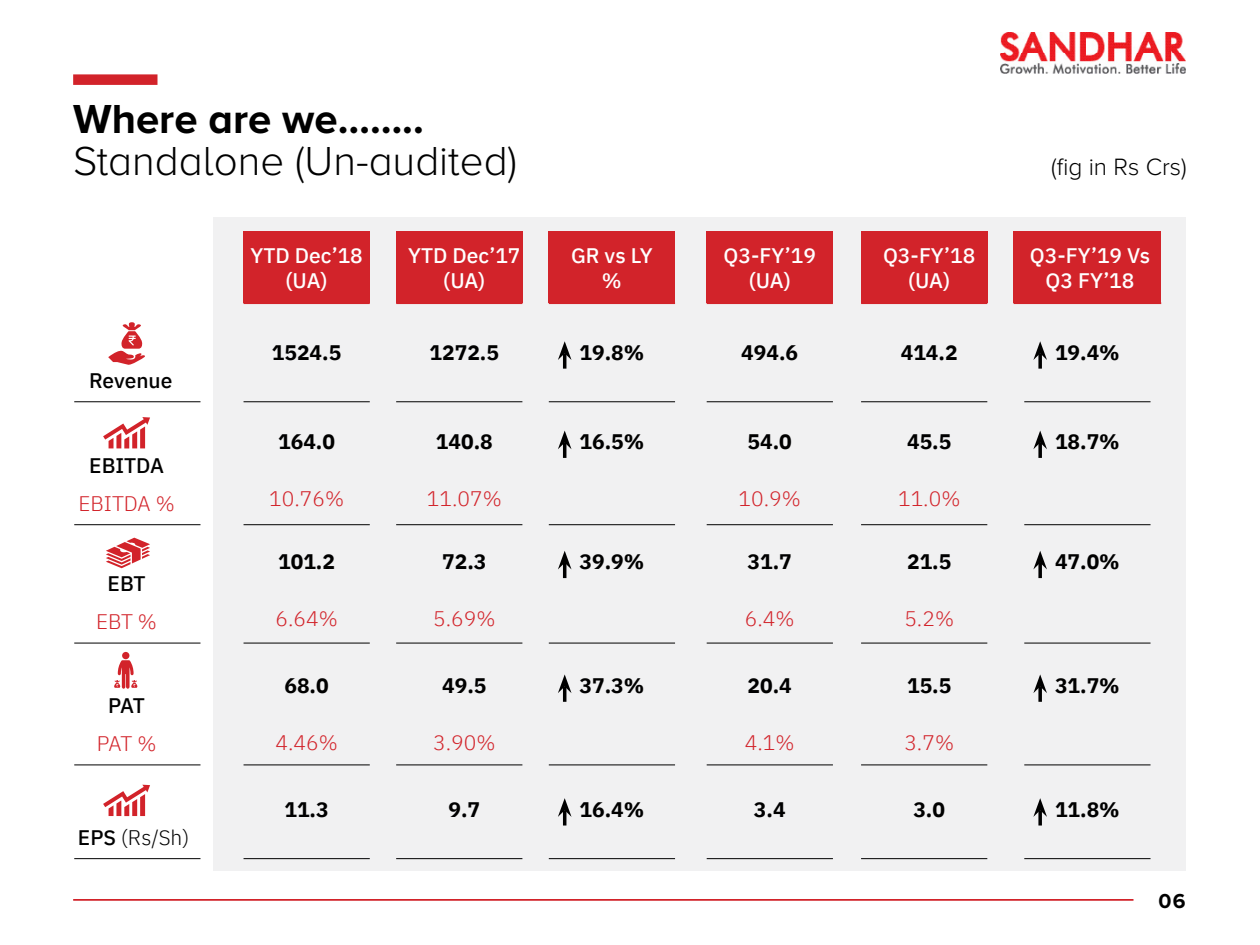
<style>
.page{position:relative;width:1260px;height:945px;background:#fff}
.page>*{position:absolute;margin:0;border:0;box-sizing:border-box;transform-origin:0 0}
.t1{font:300 42px "Proxima Nova A";color:#000}
.t2{font:700 42px "Proxima Nova A";color:#000}
.t3{font:300 24.5px "Proxima Nova A";color:#000}
.t4{font:700 21px "IBM Plex Sans";color:#000}
.t5{font:500 21px/25.2px "IBM Plex Sans";color:#fff;text-align:center}
.t6{font:300 21px "IBM Plex Sans";color:#d2232a}
.t7{font:500 21px "IBM Plex Sans";letter-spacing:-.005em;color:#000}
.t8{font:300 21px "IBM Plex Sans";color:#000}
.t9{font:700 21px "Proxima Nova A";color:#000}
.s1{font-weight:500}
</style>
<div class="page">
<div style="left:73px;top:74px;width:85px;height:11px;background:#d2232a"></div>
<svg style="left:108px;top:322px;width:37px;height:43px"></svg>
<svg style="left:103px;top:417px;width:47px;height:31px"></svg>
<svg style="left:103px;top:785px;width:47px;height:31px"></svg>
<svg style="left:106px;top:538px;width:44px;height:30px"></svg>
<div style="left:122px;top:652px;width:7px;height:7px;background:#d2232a;border-radius:50%"></div>
<svg style="left:114px;top:660px;width:23px;height:29px"></svg>
<div style="left:213px;top:217px;width:973px;height:654px;background:#f1f1f2"></div>
<div style="left:244px;top:231px;width:126px;height:71px;background:#d2232a"></div>
<hr style="left:244px;top:302px;width:126px;height:2px;background:#d2232a">
<hr style="left:244px;top:401px;width:126px;height:1px;background:#000">
<hr style="left:244px;top:858px;width:126px;height:1px;background:#000">
<hr style="left:244px;top:524px;width:126px;height:1px;background:#000">
<hr style="left:244px;top:643px;width:126px;height:1px;background:#000">
<hr style="left:244px;top:765px;width:126px;height:1px;background:#000">
<hr style="left:74px;top:401px;width:126px;height:1px;background:#000">
<hr style="left:74px;top:858px;width:126px;height:1px;background:#000">
<hr style="left:74px;top:524px;width:126px;height:1px;background:#000">
<hr style="left:74px;top:643px;width:126px;height:1px;background:#000">
<hr style="left:74px;top:764px;width:126px;height:1px;background:#000">
<div style="left:396px;top:231px;width:126px;height:71px;background:#d2232a"></div>
<hr style="left:396px;top:302px;width:126px;height:2px;background:#d2232a">
<hr style="left:396px;top:401px;width:126px;height:1px;background:#000">
<hr style="left:396px;top:858px;width:126px;height:1px;background:#000">
<hr style="left:396px;top:524px;width:126px;height:1px;background:#000">
<hr style="left:396px;top:643px;width:126px;height:1px;background:#000">
<hr style="left:396px;top:765px;width:126px;height:1px;background:#000">
<div style="left:549px;top:231px;width:126px;height:71px;background:#d2232a"></div>
<hr style="left:549px;top:302px;width:126px;height:2px;background:#d2232a">
<hr style="left:549px;top:401px;width:126px;height:1px;background:#000">
<hr style="left:549px;top:858px;width:126px;height:1px;background:#000">
<hr style="left:549px;top:524px;width:126px;height:1px;background:#000">
<hr style="left:549px;top:643px;width:126px;height:1px;background:#000">
<hr style="left:549px;top:765px;width:126px;height:1px;background:#000">
<hr style="left:563px;top:353px;width:3px;height:16px;background:#000">
<svg style="left:558px;top:341px;width:14px;height:19px"></svg>
<hr style="left:563px;top:443px;width:3px;height:15px;background:#000">
<svg style="left:558px;top:431px;width:14px;height:18px"></svg>
<hr style="left:563px;top:563px;width:3px;height:15px;background:#000">
<svg style="left:558px;top:551px;width:14px;height:18px"></svg>
<hr style="left:563px;top:687px;width:3px;height:15px;background:#000">
<svg style="left:558px;top:674px;width:14px;height:19px"></svg>
<hr style="left:563px;top:810px;width:3px;height:16px;background:#000">
<svg style="left:558px;top:798px;width:14px;height:19px"></svg>
<div style="left:707px;top:231px;width:126px;height:71px;background:#d2232a"></div>
<hr style="left:707px;top:302px;width:126px;height:2px;background:#d2232a">
<hr style="left:707px;top:401px;width:126px;height:1px;background:#000">
<hr style="left:707px;top:858px;width:126px;height:1px;background:#000">
<hr style="left:707px;top:524px;width:126px;height:1px;background:#000">
<hr style="left:707px;top:643px;width:126px;height:1px;background:#000">
<hr style="left:707px;top:765px;width:126px;height:1px;background:#000">
<div style="left:861px;top:231px;width:126px;height:71px;background:#d2232a"></div>
<hr style="left:861px;top:302px;width:126px;height:2px;background:#d2232a">
<hr style="left:861px;top:401px;width:126px;height:1px;background:#000">
<hr style="left:861px;top:858px;width:126px;height:1px;background:#000">
<hr style="left:861px;top:524px;width:126px;height:1px;background:#000">
<hr style="left:861px;top:643px;width:126px;height:1px;background:#000">
<hr style="left:861px;top:765px;width:126px;height:1px;background:#000">
<div style="left:1014px;top:231px;width:147px;height:71px;background:#d2232a"></div>
<hr style="left:1014px;top:302px;width:147px;height:2px;background:#d2232a">
<hr style="left:1024px;top:401px;width:127px;height:1px;background:#000">
<hr style="left:1024px;top:858px;width:127px;height:1px;background:#000">
<hr style="left:1024px;top:524px;width:127px;height:1px;background:#000">
<hr style="left:1024px;top:643px;width:127px;height:1px;background:#000">
<hr style="left:1024px;top:765px;width:127px;height:1px;background:#000">
<svg style="left:1038px;top:360px;width:4px;height:9px"></svg>
<svg style="left:1033px;top:341px;width:14px;height:19px"></svg>
<svg style="left:1038px;top:449px;width:4px;height:9px"></svg>
<svg style="left:1033px;top:431px;width:14px;height:18px"></svg>
<svg style="left:1038px;top:569px;width:4px;height:9px"></svg>
<svg style="left:1033px;top:551px;width:14px;height:18px"></svg>
<svg style="left:1038px;top:693px;width:4px;height:9px"></svg>
<svg style="left:1033px;top:674px;width:14px;height:19px"></svg>
<svg style="left:1038px;top:817px;width:4px;height:9px"></svg>
<svg style="left:1033px;top:798px;width:14px;height:19px"></svg>
<img style="left:1001px;top:33px;width:185px;height:40px">
<hr style="left:73px;top:899px;width:1061px;height:2px;background:#d2232a">
<h1 class="t2" style="left:73px;top:96px;width:352px">Where are we……..</h1>
<h1 class="t1" style="left:73px;top:138px;width:446px">Standalone (Un-audited)</h1>
<p class="t3" style="left:1051px;top:154px;width:137px">(fig in Rs Crs)</p>
<p class="t7" style="left:89px;top:364px;width:85px">Revenue</p>
<p class="t7" style="left:89px;top:449px;width:76px">EBITDA</p>
<p class="t6" style="left:78px;top:487px;width:98px">EBITDA %</p>
<p class="t7" style="left:108px;top:567px;width:39px">EBT</p>
<p class="t6" style="left:96px;top:606px;width:62px">EBT %</p>
<p class="t7" style="left:108px;top:689px;width:38px">PAT</p>
<p class="t6" style="left:97px;top:727px;width:61px">PAT %</p>
<p class="t8" style="left:78px;top:821px;width:113px"><span class="s1">EPS</span> (Rs/Sh)</p>
<p class="t5" style="left:250px;top:241px;width:114px">YTD Dec’18 (UA)</p>
<p class="t5" style="left:408px;top:241px;width:114px">YTD Dec’17 (UA)</p>
<p class="t5" style="left:571px;top:241px;width:83px">GR vs LY %</p>
<p class="t4" style="left:272px;top:336px;width:71px">1524.5</p>
<p class="t4" style="left:430px;top:336px;width:71px">1272.5</p>
<p class="t4" style="left:580px;top:336px;width:66px">19.8%</p>
<p class="t4" style="left:278px;top:425px;width:58px">164.0</p>
<p class="t4" style="left:436px;top:425px;width:58px">140.8</p>
<p class="t4" style="left:580px;top:425px;width:66px">16.5%</p>
<p class="t6" style="left:269px;top:483px;width:76px">10.76%</p>
<p class="t6" style="left:427px;top:483px;width:76px">11.07%</p>
<p class="t4" style="left:278px;top:545px;width:58px">101.2</p>
<p class="t4" style="left:442px;top:545px;width:46px">72.3</p>
<p class="t4" style="left:580px;top:545px;width:66px">39.9%</p>
<p class="t6" style="left:275px;top:603px;width:64px">6.64%</p>
<p class="t6" style="left:433px;top:603px;width:64px">5.69%</p>
<p class="t4" style="left:284px;top:669px;width:46px">68.0</p>
<p class="t4" style="left:442px;top:669px;width:46px">49.5</p>
<p class="t4" style="left:580px;top:669px;width:66px">37.3%</p>
<p class="t6" style="left:275px;top:727px;width:64px">4.46%</p>
<p class="t6" style="left:433px;top:727px;width:64px">3.90%</p>
<p class="t4" style="left:284px;top:793px;width:46px">11.3</p>
<p class="t4" style="left:448px;top:793px;width:33px">9.7</p>
<p class="t4" style="left:580px;top:793px;width:66px">16.4%</p>
<p class="t5" style="left:724px;top:241px;width:94px">Q3-FY’19 (UA)</p>
<p class="t5" style="left:883px;top:241px;width:94px">Q3-FY’18 (UA)</p>
<p class="t5" style="left:1030px;top:241px;width:122px">Q3-FY’19 Vs<br>Q3 FY’18</p>
<p class="t4" style="left:741px;top:336px;width:58px">494.6</p>
<p class="t4" style="left:901px;top:336px;width:58px">414.2</p>
<p class="t4" style="left:1055px;top:336px;width:66px">19.4%</p>
<p class="t4" style="left:748px;top:425px;width:46px">54.0</p>
<p class="t4" style="left:907px;top:425px;width:46px">45.5</p>
<p class="t4" style="left:1055px;top:425px;width:66px">18.7%</p>
<p class="t6" style="left:739px;top:483px;width:64px">10.9%</p>
<p class="t6" style="left:898px;top:483px;width:64px">11.0%</p>
<p class="t4" style="left:748px;top:545px;width:46px">31.7</p>
<p class="t4" style="left:907px;top:545px;width:46px">21.5</p>
<p class="t4" style="left:1055px;top:545px;width:66px">47.0%</p>
<p class="t6" style="left:745px;top:603px;width:51px">6.4%</p>
<p class="t6" style="left:904px;top:603px;width:51px">5.2%</p>
<p class="t4" style="left:748px;top:669px;width:46px">20.4</p>
<p class="t4" style="left:907px;top:669px;width:46px">15.5</p>
<p class="t4" style="left:1055px;top:669px;width:66px">31.7%</p>
<p class="t6" style="left:745px;top:727px;width:51px">4.1%</p>
<p class="t6" style="left:904px;top:727px;width:51px">3.7%</p>
<p class="t4" style="left:754px;top:793px;width:33px">3.4</p>
<p class="t4" style="left:913px;top:793px;width:33px">3.0</p>
<p class="t4" style="left:1055px;top:793px;width:66px">11.8%</p>
<p class="t9" style="left:1159px;top:889px;width:29px">06</p>
</div>
